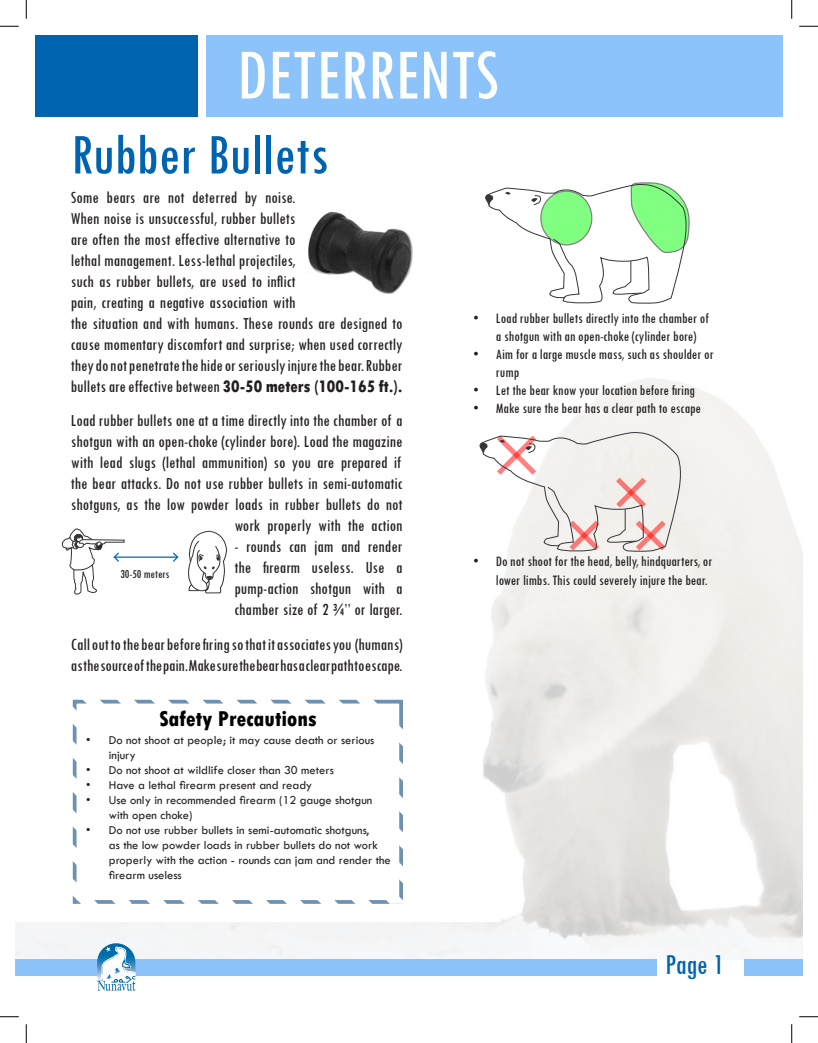
<style>
.page{position:relative;width:818px;height:1043px;background:#fff}
.page>*{position:absolute;margin:0;border:0;box-sizing:border-box;transform-origin:0 0}
.t1{font:condensed 75px "Tw Cen";color:#fdffff}
.t2{font:condensed 60px "Tw Cen";color:#0063b0}
.t3{font:condensed 30px "Tw Cen";color:#0063b0}
.t4{font:800 condensed 22.5px "Tw Cen";color:#000}
.t5{font:condensed 17.5px/21px "Tw Cen";color:#231f20}
.t6{font:condensed 15px/18px "Tw Cen";color:#231f20}
.t7{font:12.5px/15px "Tw Cen";color:#231f20}
.t8{font:condensed 12.5px "Tw Cen";color:#231f20}
.s1{font-weight:800}
</style>
<div class="page">
<div style="left:15px;top:959px;width:641px;height:16px;background:#8dc3fb"></div>
<div style="left:35px;top:35px;width:162px;height:81px;background:#0063b0"></div>
<svg style="left:97px;top:943px;width:38px;height:48px"></svg>
<div style="left:206px;top:35px;width:576px;height:81px;background:#8dc3fb"></div>
<div style="left:744px;top:959px;width:58px;height:16px;background:#8dc3fb"></div>
<img style="left:308px;top:211px;width:104px;height:84px">
<svg style="left:485px;top:182px;width:205px;height:122px"></svg>
<svg style="left:479px;top:432px;width:204px;height:120px"></svg>
<svg style="left:61px;top:528px;width:342px;height:376px"></svg>
<svg style="left:0;top:25px;width:19px;height:2px"></svg>
<svg style="left:799px;top:25px;width:19px;height:2px"></svg>
<svg style="left:0;top:1016px;width:19px;height:1px"></svg>
<svg style="left:799px;top:1016px;width:19px;height:1px"></svg>
<svg style="left:25px;top:0;width:2px;height:19px"></svg>
<svg style="left:25px;top:1024px;width:2px;height:18px"></svg>
<svg style="left:791px;top:0;width:1px;height:19px"></svg>
<svg style="left:791px;top:1024px;width:1px;height:18px"></svg>
<h1 class="t1" style="left:236px;top:30px;width:264px">DETERRENTS</h1>
<p class="t2" style="left:71px;top:118px;width:259px">Rubber Bullets</p>
<p class="t5" style="left:71px;top:186px;width:333px">Some bears are not deterred by noise.<br>When noise is unsuccessful, rubber bullets<br>are often the most effective alternative to<br>lethal management. Less-lethal projectiles,<br>such as rubber bullets, are used to inflict<br>pain, creating a negative association with<br>the situation and with humans. These rounds are designed to cause momentary discomfort and surprise; when used correctly they do not penetrate the hide or seriously injure the bear. Rubber bullets are effective between <span class="s1">30-50 meters (100-165 ft.).</span></p>
<p class="t5" style="left:71px;top:410px;width:333px;text-align:right">Load rubber bullets one at a time directly into the chamber of a shotgun with an open-choke (cylinder bore). Load the magazine with lead slugs (lethal ammunition) so you are prepared if the bear attacks. Do not use rubber bullets in semi-automatic shotguns, as the low powder loads in rubber bullets do not work properly with the action</p>
<p class="t5" style="left:234px;top:536px;width:169px;text-align:justify">- rounds can jam and render the firearm useless. Use a pump-action shotgun with a chamber size of 2 ¾’’ or larger.</p>
<p class="t5" style="left:71px;top:633px;width:333px">Call out to the bear before firing so that it associates you (humans)</p>
<p class="t5" style="left:71px;top:654px;width:333px">as the source of the pain. Make sure the bear has a clear path to escape.</p>
<p class="t8" style="left:120px;top:567px;width:51px">30-50 meters</p>
<p class="t4" style="left:159px;top:705px;width:159px">Safety Precautions</p>
<p class="t7" style="left:109px;top:732px;width:267px;text-indent:-22px">• Do not shoot at people; it may cause death or serious injury</p>
<p class="t7" style="left:86px;top:762px;width:249px">• Do not shoot at wildlife closer than 30 meters</p>
<p class="t7" style="left:86px;top:777px;width:227px">• Have a lethal firearm present and ready</p>
<p class="t7" style="left:109px;top:792px;width:265px;text-indent:-22px">• Use only in recommended firearm (12 gauge shotgun with open choke)</p>
<p class="t7" style="left:109px;top:822px;width:283px;text-indent:-22px">• Do not use rubber bullets in semi-automatic shotguns,<br>as the low powder loads in rubber bullets do not work properly with the action - rounds can jam and render the firearm useless</p>
<p class="t6" style="left:496px;top:308px;width:214px;text-indent:-22px">• Load rubber bullets directly into the chamber of a shotgun with an open-choke (cylinder bore)</p>
<p class="t6" style="left:496px;top:344px;width:219px;text-indent:-22px">• Aim for a large muscle mass, such as shoulder or rump</p>
<p class="t6" style="left:473px;top:380px;width:223px">• Let the bear know your location before firing</p>
<p class="t6" style="left:473px;top:398px;width:229px">• Make sure the bear has a clear path to escape</p>
<p class="t6" style="left:496px;top:552px;width:218px;text-indent:-22px">• Do not shoot for the head, belly, hindquarters, or lower limbs. This could severely injure the bear.</p>
<p class="t3" style="left:665px;top:946px;width:60px">Page 1</p>
</div>
